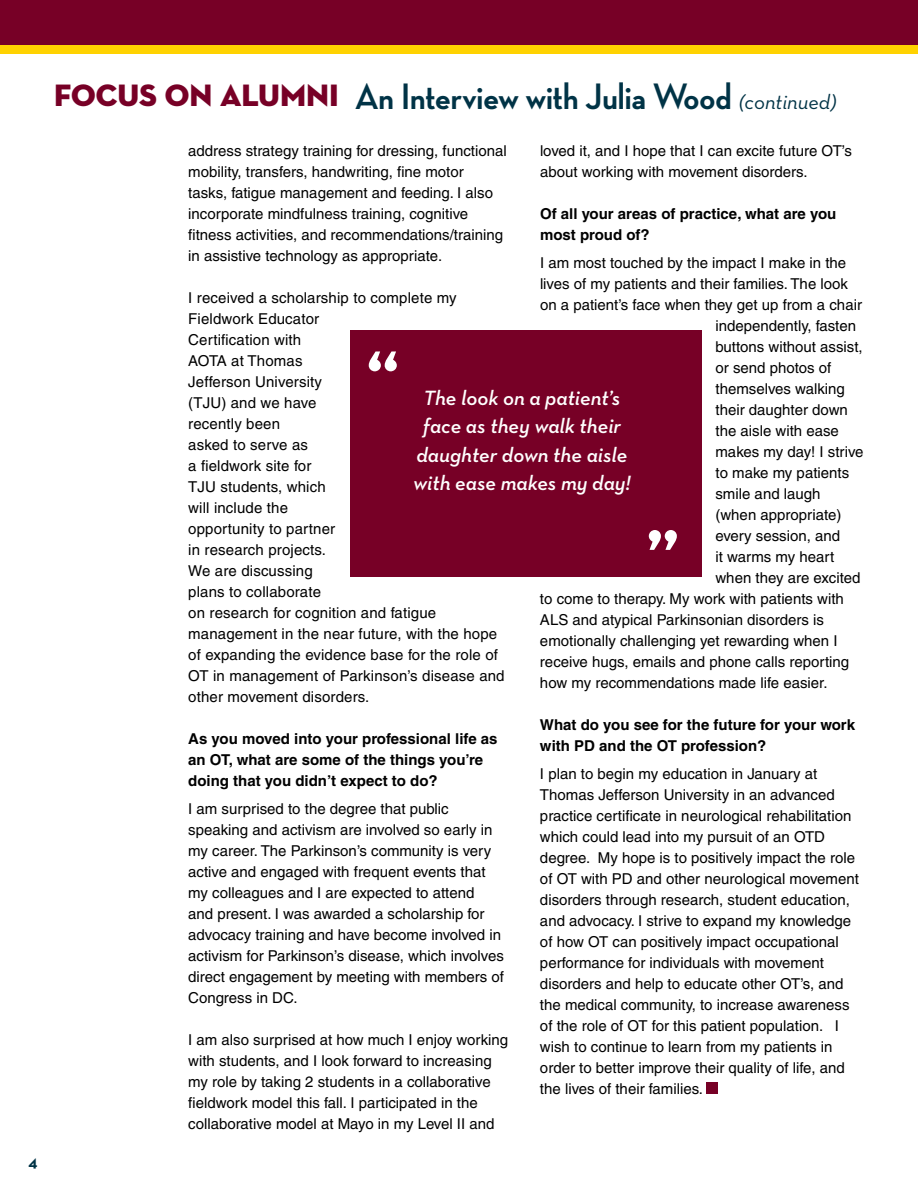
<style>
.page{position:relative;width:918px;height:1188px;background:#fff}
.page>*{position:absolute;margin:0;border:0;box-sizing:border-box;transform-origin:0 0}
.t1{font:700 90px "Neutraface Display";color:#fff}
.t2{font:700 37.5px "Neutraface Display";color:#003346}
.t3{font:italic 600 21px/28.5px "Neutraface Text";color:#fff;text-align:center}
.t4{font:700 16.5px "Neutraface Text";color:#003346}
.t5{font:15px/21px "Helvetica";color:#000}
.t6{font:700 15px/21px "Helvetica";color:#000}
.s1{font-family:"Neutraface Display Titling";font-weight:400;font-size:31.5px;color:#770026}
.s2{font-family:"Neutraface Text";font-weight:400;font-style:italic;font-size:21px}
</style>
<div class="page">
<div style="left:0;top:0;width:918px;height:54px;background:#ffd200"></div>
<div style="left:0;top:0;width:918px;height:45px;background:#770026"></div>
<div style="left:350px;top:330px;width:352px;height:247px;background:#770026"></div>
<div style="left:706px;top:1082px;width:12px;height:12px;background:#770026"></div>
<p class="t4" style="left:28px;top:1151px;width:11px">4</p>
<h2 class="t2" style="left:54px;top:75px;width:784px"><span class="s1">FOCUS ON ALUMNI</span> An Interview with Julia Wood <span class="s2">(continued)</span></h2>
<p class="t5" style="left:540px;top:141px;width:313px">loved it, and I hope that I can excite future OT’s about working with movement disorders.</p>
<p class="t6" style="left:540px;top:203px;width:298px">Of all your areas of practice, what are you most proud of?</p>
<p class="t5" style="left:540px;top:252px;width:308px">I am most touched by the impact I make in the</p>
<p class="t5" style="left:540px;top:273px;width:310px">lives of my patients and their families. The look</p>
<p class="t5" style="left:540px;top:294px;width:324px">on a patient’s face when they get up from a chair</p>
<p class="t5" style="left:715px;top:315px;width:142px">independently, fasten</p>
<p class="t5" style="left:715px;top:336px;width:149px">buttons without assist,</p>
<p class="t5" style="left:715px;top:357px;width:117px">or send photos of</p>
<p class="t5" style="left:715px;top:378px;width:131px">themselves walking</p>
<p class="t5" style="left:715px;top:399px;width:134px">their daughter down</p>
<p class="t5" style="left:715px;top:420px;width:125px">the aisle with ease</p>
<p class="t5" style="left:715px;top:441px;width:150px">makes my day! I strive</p>
<p class="t5" style="left:715px;top:462px;width:135px">to make my patients</p>
<p class="t5" style="left:715px;top:483px;width:107px">smile and laugh</p>
<p class="t5" style="left:715px;top:504px;width:128px">(when appropriate)</p>
<p class="t5" style="left:715px;top:525px;width:126px">every session, and</p>
<p class="t5" style="left:715px;top:546px;width:120px">it warms my heart</p>
<p class="t5" style="left:715px;top:567px;width:147px">when they are excited</p>
<p class="t5" style="left:540px;top:588px;width:305px">to come to therapy. My work with patients with</p>
<p class="t5" style="left:540px;top:609px;width:285px">ALS and atypical Parkinsonian disorders is</p>
<p class="t5" style="left:540px;top:630px;width:299px">emotionally challenging yet rewarding when I</p>
<p class="t5" style="left:540px;top:651px;width:311px">receive hugs, emails and phone calls reporting</p>
<p class="t5" style="left:540px;top:672px;width:289px">how my recommendations made life easier.</p>
<p class="t6" style="left:540px;top:714px;width:317px">What do you see for the future for your work with PD and the OT profession?</p>
<p class="t5" style="left:540px;top:763px;width:320px">I plan to begin my education in January at Thomas Jefferson University in an advanced practice certificate in neurological rehabilitation which could lead into my pursuit of an OTD degree. My hope is to positively impact the role of OT with PD and other neurological movement disorders through research, student education, and advocacy. I strive to expand my knowledge of how OT can positively impact occupational performance for individuals with movement disorders and help to educate other OT’s, and the medical community, to increase awareness of the role of OT for this patient population. I wish to continue to learn from my patients in order to better improve their quality of life, and the lives of their families.</p>
<p class="t5" style="left:188px;top:141px;width:320px">address strategy training for dressing, functional mobility, transfers, handwriting, fine motor<br>tasks, fatigue management and feeding. I also incorporate mindfulness training, cognitive fitness activities, and recommendations/training in assistive technology as appropriate.</p>
<p class="t5" style="left:188px;top:288px;width:318px">I received a scholarship to complete my<br>Fieldwork Educator<br>Certification with<br>AOTA at Thomas<br>Jefferson University<br>(TJU) and we have<br>recently been<br>asked to serve as<br>a fieldwork site for<br>TJU students, which<br>will include the<br>opportunity to partner<br>in research projects.<br>We are discussing<br>plans to collaborate<br>on research for cognition and fatigue management in the near future, with the hope of expanding the evidence base for the role of<br>OT in management of Parkinson’s disease and other movement disorders.</p>
<p class="t6" style="left:188px;top:728px;width:311px">As you moved into your professional life as an OT, what are some of the things you’re doing that you didn’t expect to do?</p>
<p class="t5" style="left:188px;top:798px;width:317px">I am surprised to the degree that public speaking and activism are involved so early in my career. The Parkinson’s community is very active and engaged with frequent events that my colleagues and I are expected to attend<br>and present. I was awarded a scholarship for advocacy training and have become involved in activism for Parkinson’s disease, which involves direct engagement by meeting with members of Congress in DC.</p>
<p class="t5" style="left:188px;top:1029px;width:322px">I am also surprised at how much I enjoy working with students, and I look forward to increasing my role by taking 2 students in a collaborative fieldwork model this fall. I participated in the collaborative model at Mayo in my Level II and</p>
<h1 class="t1" style="left:365px;top:332px;width:37px">“</h1>
<h3 class="t3" style="left:413px;top:383px;width:219px">The look on a patient’s face as they walk their daughter down the aisle with ease makes my day!</h3>
<h1 class="t1" style="left:680px;top:569px;width:37px;rotate:-180deg">“</h1>
</div>
